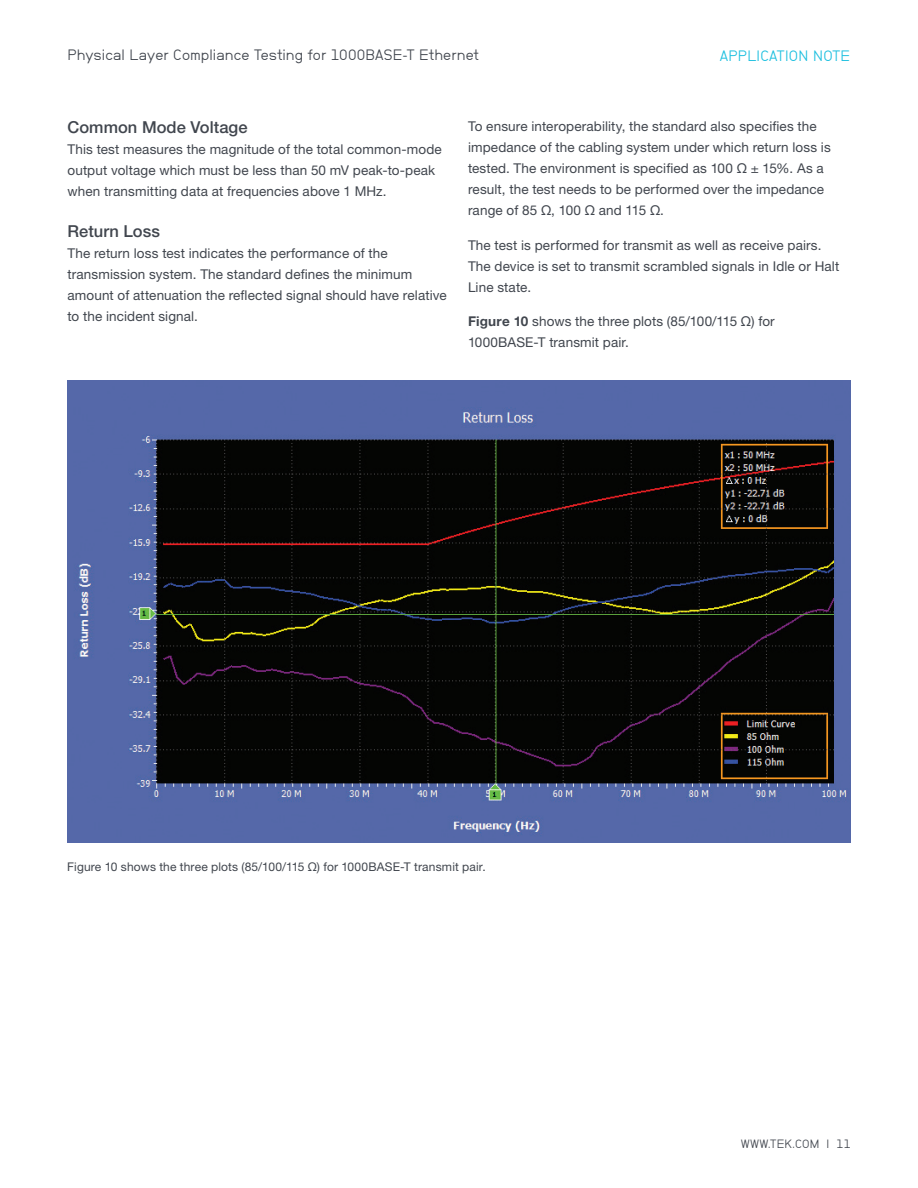
<style>
.page{position:relative;width:918px;height:1188px;background:#fff}
.page>*{position:absolute;margin:0;border:0;box-sizing:border-box;transform-origin:0 0}
.Body_-_regular{font:500 16.5px "Helvetica Neue LT Std";letter-spacing:.005em;color:#41464e}
.t1{font:15px "NB Grotesk";letter-spacing:.005em;color:#41464e}
.t2{font:15px "NB Grotesk";letter-spacing:.02em;color:#1cbfdf}
.Body_-_regular-2{font:13.5px/21px "Helvetica Neue LT Std";letter-spacing:.01em;color:#41464e}
.t3{font:12px "Helvetica Neue LT Std";letter-spacing:.01em;color:#41464e}
.t4{font:12px "NB Grotesk";letter-spacing:.02em;color:#41464e}
.s1{font-weight:700}
</style>
<div class="page">
<img style="left:67px;top:380px;width:783px;height:462px">
<p class="t1" style="left:68px;top:47px;width:413px">Physical Layer Compliance Testing for 1000BASE-T Ethernet</p>
<p class="t2" style="left:720px;top:47px;width:132px">APPLICATION NOTE</p>
<p class="Body_-_regular" style="left:68px;top:117px;width:182px">Common Mode Voltage</p>
<p class="Body_-_regular-2" style="left:68px;top:139px;width:376px">This test measures the magnitude of the total common-mode output voltage which must be less than 50 mV peak-to-peak when transmitting data at frequencies above 1 MHz.</p>
<p class="Body_-_regular" style="left:68px;top:221px;width:94px">Return Loss</p>
<p class="Body_-_regular-2" style="left:68px;top:242px;width:381px">The return loss test indicates the performance of the transmission system. The standard defines the minimum amount of attenuation the reflected signal should have relative to the incident signal.</p>
<p class="Body_-_regular-2" style="left:468px;top:116px;width:364px">To ensure interoperability, the standard also specifies the impedance of the cabling system under which return loss is tested. The environment is specified as 100 Ω ± 15%. As a result, the test needs to be performed over the impedance range of 85 Ω, 100 Ω and 115 Ω.</p>
<p class="Body_-_regular-2" style="left:468px;top:234px;width:373px">The test is performed for transmit as well as receive pairs.<br>The device is set to transmit scrambled signals in Idle or Halt<br>Line state.</p>
<p class="Body_-_regular-2" style="left:468px;top:311px;width:308px"><span class="s1">Figure 10</span> shows the three plots (85/100/115 Ω) for<br>1000BASE-T transmit pair.</p>
<p class="t3" style="left:67px;top:859px;width:420px">Figure 10 shows the three plots (85/100/115 Ω) for 1000BASE-T transmit pair.</p>
<p class="t4" style="left:741px;top:1137px;width:111px">WWW.TEK.COM | 11</p>
</div>
